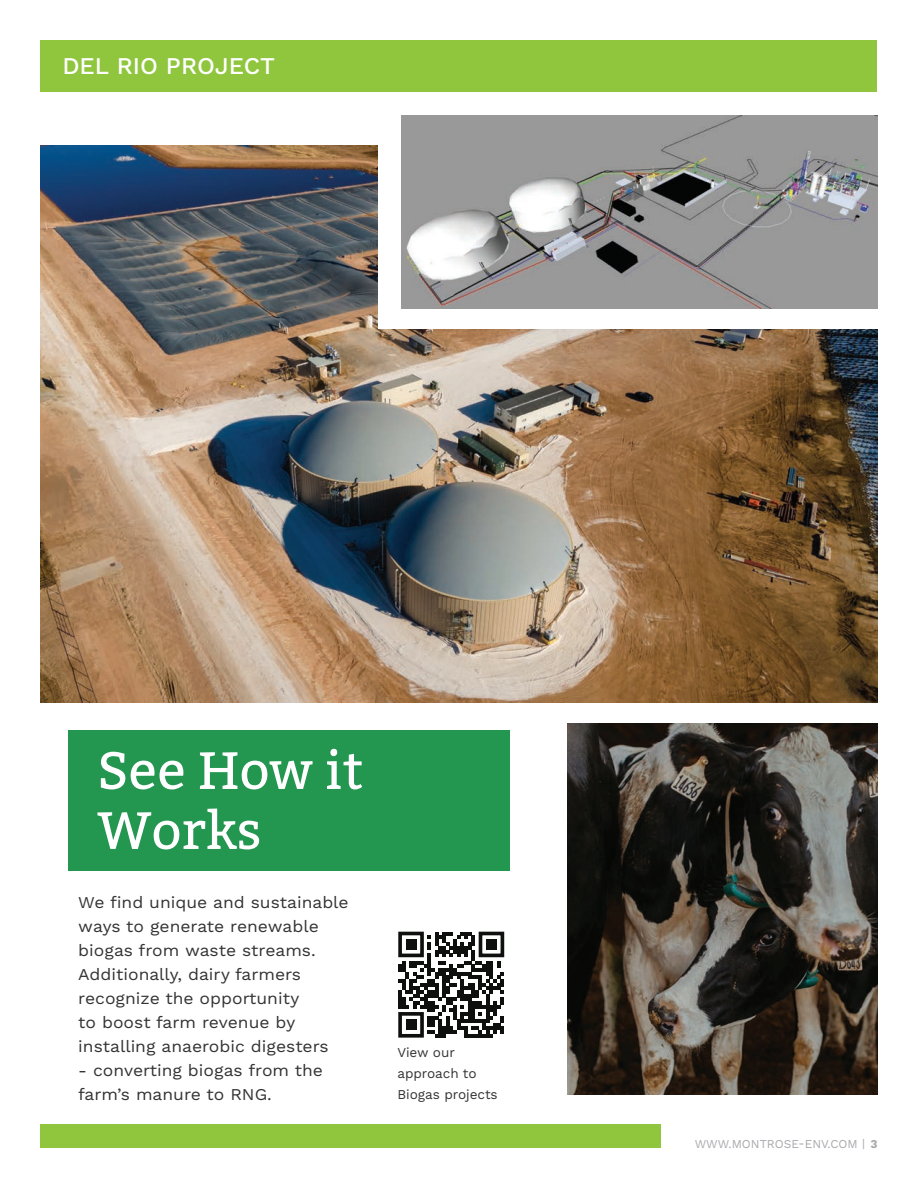
<style>
.page{position:relative;width:918px;height:1188px;background:#fff}
.page>*{position:absolute;margin:0;border:0;box-sizing:border-box;transform-origin:0 0}
.t1{font:52.5px/60px "Bitter";color:#fff}
.t2{font:500 24px "Work Sans";color:#fff}
.t3{font:16.5px/24px "Work Sans";color:#323332;scale:1.05 1}
.t4{font:13.5px/21px "Work Sans";letter-spacing:-.005em;color:#323332}
.t5{font:12px "Work Sans";color:#a8a9ad}
.s1{font-weight:700}
</style>
<div class="page">
<img style="left:40px;top:146px;width:838px;height:557px">
<div style="left:40px;top:1124px;width:622px;height:24px;background:#8fc63e"></div>
<img style="left:567px;top:723px;width:311px;height:371px">
<div style="left:68px;top:730px;width:442px;height:142px;background:#239650"></div>
<div style="left:40px;top:40px;width:838px;height:52px;background:#8fc63e"></div>
<div style="left:378px;top:116px;width:534px;height:213px;background:#fff"></div>
<img style="left:402px;top:116px;width:476px;height:193px">
<svg style="left:398px;top:932px;width:106px;height:106px"></svg>
<h2 class="t2" style="left:62px;top:52px;width:214px">DEL RIO PROJECT</h2>
<h1 class="t1" style="left:97px;top:741px;width:268px">See How it<br>Works</h1>
<p class="t3" style="left:78px;top:891px;width:259px">We find unique and sustainable ways to generate renewable biogas from waste streams.<br>Additionally, dairy farmers recognize the opportunity<br>to boost farm revenue by installing anaerobic digesters</p>
<p class="t3" style="left:78px;top:1059px;width:235px">- converting biogas from the farm’s manure to RNG.</p>
<p class="t4" style="left:397px;top:1043px;width:102px">View our approach to<br>Biogas projects</p>
<p class="t5" style="left:695px;top:1137px;width:184px">WWW.MONTROSE-ENV.COM | <span class="s1">3</span></p>
</div>
